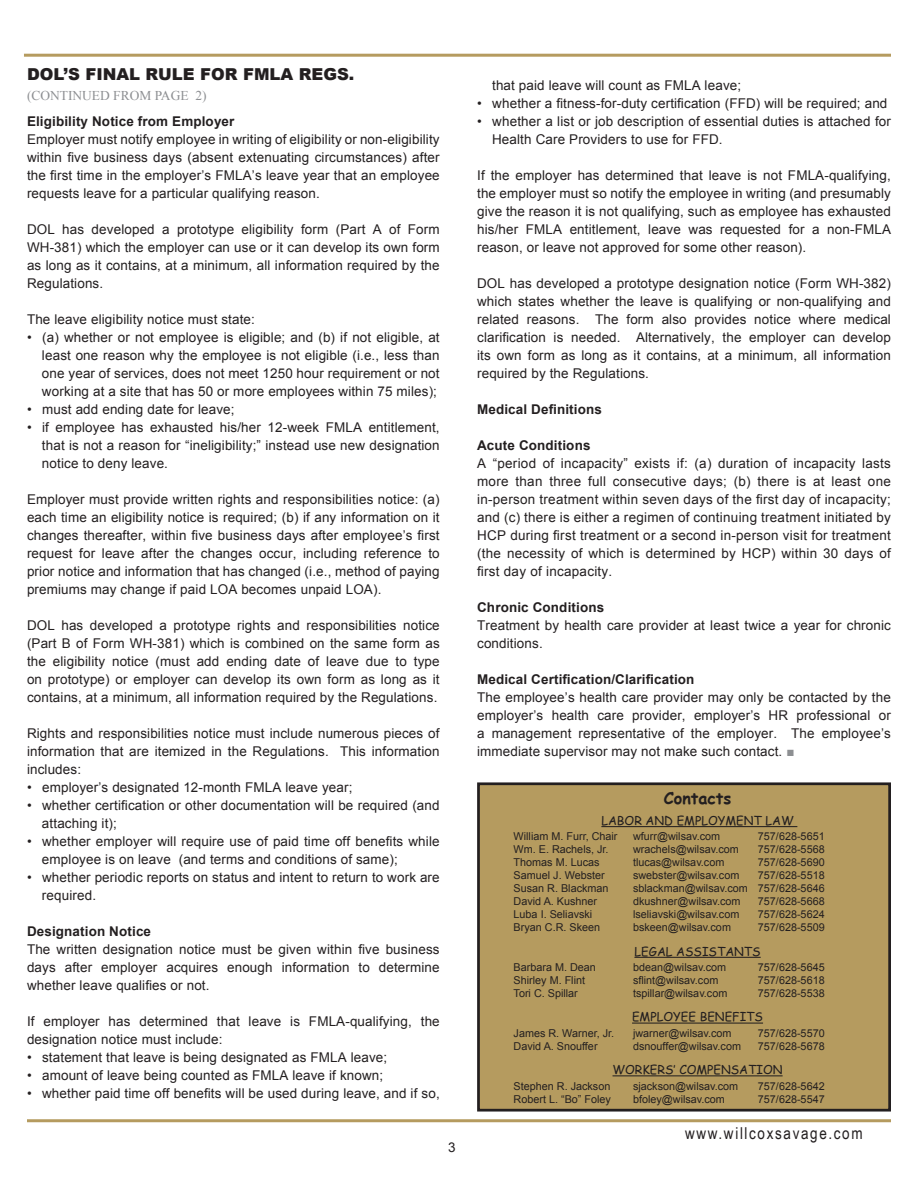
<style>
.page{position:relative;width:918px;height:1188px;background:#fff}
.page>*{position:absolute;margin:0;border:0;box-sizing:border-box;transform-origin:0 0}
.t1{font:900 16.5px "Arial";color:#231f20}
.t2{font:16.5px "Arial Narrow";letter-spacing:.1em;color:#231f20}
.t3{font:700 16.2px "Comic Sans MS";color:#231f20}
.t4{font:13.5px/18px "Arial";letter-spacing:.01em;color:#231f20;text-align:justify}
.t5{font:700 13.5px "Arial";letter-spacing:.01em;color:#231f20}
.t6{font:13.5px "Times New Roman";color:#8d8f92}
.t7{font:12.15px "Comic Sans MS";color:#231f20}
.t8{font:10.8px "Arial";color:#231f20}
.s1{color:#8d8f92}
</style>
<div class="page">
<hr style="left:27px;top:1119px;width:864px;height:3px;background:#b59b5f">
<hr style="left:24px;top:54px;width:867px;height:3px;background:#b59b5f">
<div style="left:478px;top:784px;width:412px;height:326px;background:#b59b5f"></div>
<hr style="left:601px;top:826px;width:196px;height:1px;background:#231f20">
<hr style="left:634px;top:957px;width:127px;height:1px;background:#231f20">
<hr style="left:632px;top:1023px;width:131px;height:1px;background:#231f20">
<hr style="left:613px;top:1075px;width:170px;height:1px;background:#231f20">
<div style="left:477px;top:782px;width:414px;height:330px;border:3px solid #231f20"></div>
<p class="t1" style="left:27px;top:62px;width:89px">DOL’S FINAL</p>
<p class="t1" style="left:146px;top:62px;width:68px">RULE FOR</p>
<p class="t1" style="left:243px;top:62px;width:113px">FMLA REGS.</p>
<p class="t6" style="left:27px;top:87px;width:181px">(CONTINUED fROM PAGE 2)</p>
<p class="t5" style="left:27px;top:112px;width:209px">Eligibility Notice from Employer</p>
<p class="t4" style="left:27px;top:130px;width:414px">Employer must notify employee in writing of eligibility or non-eligibility within five business days (absent extenuating circumstances) after the first time in the employer’s FMLA’s leave year that an employee requests leave for a particular qualifying reason.</p>
<p class="t4" style="left:27px;top:220px;width:414px">DOL has developed a prototype eligibility form (Part A of Form WH-381) which the employer can use or it can develop its own form as long as it contains, at a minimum, all information required by the Regulations.</p>
<p class="t4" style="left:27px;top:310px;width:229px">The leave eligibility notice must state:</p>
<p class="t4" style="left:42px;top:328px;width:399px;text-indent:-15px">• (a) whether or not employee is eligible; and (b) if not eligible, at least one reason why the employee is not eligible (i.e., less than one year of services, does not meet 1250 hour requirement or not working at a site that has 50 or more employees within 75 miles);</p>
<p class="t4" style="left:27px;top:400px;width:209px">• must add ending date for leave;</p>
<p class="t4" style="left:42px;top:418px;width:399px;text-indent:-15px">• if employee has exhausted his/her 12-week FMLA entitlement, that is not a reason for “ineligibility;” instead use new designation notice to deny leave.</p>
<p class="t4" style="left:27px;top:490px;width:414px">Employer must provide written rights and responsibilities notice: (a) each time an eligibility notice is required; (b) if any information on it changes thereafter, within five business days after employee’s first request for leave after the changes occur, including reference to prior notice and information that has changed (i.e., method of paying premiums may change if paid LOA becomes unpaid LOA).</p>
<p class="t4" style="left:27px;top:616px;width:414px">DOL has developed a prototype rights and responsibilities notice (Part B of Form WH-381) which is combined on the same form as the eligibility notice (must add ending date of leave due to type on prototype) or employer can develop its own form as long as it contains, at a minimum, all information required by the Regulations.</p>
<p class="t4" style="left:27px;top:724px;width:414px">Rights and responsibilities notice must include numerous pieces of information that are itemized in the Regulations. This information includes:</p>
<p class="t4" style="left:27px;top:778px;width:327px">• employer’s designated 12-month FMLA leave year;</p>
<p class="t4" style="left:42px;top:796px;width:399px;text-indent:-15px">• whether certification or other documentation will be required (and attaching it);</p>
<p class="t4" style="left:42px;top:832px;width:399px;text-indent:-15px">• whether employer will require use of paid time off benefits while employee is on leave (and terms and conditions of same);</p>
<p class="t4" style="left:42px;top:868px;width:399px;text-indent:-15px">• whether periodic reports on status and intent to return to work are required.</p>
<p class="t5" style="left:27px;top:922px;width:126px">Designation Notice</p>
<p class="t4" style="left:27px;top:940px;width:414px">The written designation notice must be given within five business days after employer acquires enough information to determine whether leave qualifies or not.</p>
<p class="t4" style="left:27px;top:1012px;width:414px">If employer has determined that leave is FMLA-qualifying, the designation notice must include:</p>
<p class="t4" style="left:27px;top:1048px;width:362px">• statement that leave is being designated as FMLA leave;</p>
<p class="t4" style="left:27px;top:1066px;width:358px">• amount of leave being counted as FMLA leave if known;</p>
<p class="t4" style="left:27px;top:1084px;width:414px">• whether paid time off benefits will be used during leave, and if so,</p>
<p class="t4" style="left:448px;top:1138px;width:9px">3</p>
<p class="t4" style="left:492px;top:76px;width:251px">that paid leave will count as FMLA leave;</p>
<p class="t4" style="left:477px;top:94px;width:412px">• whether a fitness-for-duty certification (FFD) will be required; and</p>
<p class="t4" style="left:492px;top:112px;width:400px;text-indent:-15px">• whether a list or job description of essential duties is attached for<br>Health Care Providers to use for FFD.</p>
<p class="t4" style="left:477px;top:166px;width:415px">If the employer has determined that leave is not FMLA-qualifying, the employer must so notify the employee in writing (and presumably give the reason it is not qualifying, such as employee has exhausted his/her FMLA entitlement, leave was requested for a non-FMLA reason, or leave not approved for some other reason).</p>
<p class="t4" style="left:477px;top:274px;width:415px">DOL has developed a prototype designation notice (Form WH-382) which states whether the leave is qualifying or non-qualifying and related reasons. The form also provides notice where medical clarification is needed. Alternatively, the employer can develop its own form as long as it contains, at a minimum, all information required by the Regulations.</p>
<p class="t5" style="left:477px;top:400px;width:126px">Medical Definitions</p>
<p class="t5" style="left:477px;top:436px;width:115px">Acute Conditions</p>
<p class="t4" style="left:477px;top:454px;width:415px">A “period of incapacity” exists if: (a) duration of incapacity lasts more than three full consecutive days; (b) there is at least one in-person treatment within seven days of the first day of incapacity; and (c) there is either a regimen of continuing treatment initiated by HCP during first treatment or a second in-person visit for treatment (the necessity of which is determined by HCP) within 30 days of first day of incapacity.</p>
<p class="t5" style="left:477px;top:598px;width:129px">Chronic Conditions</p>
<p class="t4" style="left:477px;top:616px;width:415px">Treatment by health care provider at least twice a year for chronic conditions.</p>
<p class="t5" style="left:477px;top:670px;width:219px">Medical Certification/Clarification</p>
<p class="t4" style="left:477px;top:688px;width:415px">The employee’s health care provider may only be contacted by the employer’s health care provider, employer’s HR professional or a management representative of the employer. The employee’s immediate supervisor may not make such contact. <span class="s1">■</span></p>
<p class="t3" style="left:664px;top:786px;width:69px">Contacts</p>
<p class="t7" style="left:601px;top:812px;width:194px">LABOR AND EMPLOYMENT LAW</p>
<p class="t8" style="left:514px;top:830px;width:105px">William M. Furr, Chair</p>
<p class="t8" style="left:633px;top:830px;width:89px">wfurr@wilsav.com</p>
<p class="t8" style="left:758px;top:830px;width:68px">757/628-5651</p>
<p class="t8" style="left:514px;top:843px;width:96px">Wm. E. Rachels, Jr.</p>
<p class="t8" style="left:633px;top:843px;width:107px">wrachels@wilsav.com</p>
<p class="t8" style="left:758px;top:843px;width:68px">757/628-5568</p>
<p class="t8" style="left:514px;top:856px;width:87px">Thomas M. Lucas</p>
<p class="t8" style="left:633px;top:856px;width:93px">tlucas@wilsav.com</p>
<p class="t8" style="left:758px;top:856px;width:68px">757/628-5690</p>
<p class="t8" style="left:514px;top:869px;width:93px">Samuel J. Webster</p>
<p class="t8" style="left:633px;top:869px;width:108px">swebster@wilsav.com</p>
<p class="t8" style="left:758px;top:869px;width:68px">757/628-5518</p>
<p class="t8" style="left:514px;top:881px;width:97px">Susan R. Blackman</p>
<p class="t8" style="left:633px;top:881px;width:193px">sblackman@wilsav.com 757/628-5646</p>
<p class="t8" style="left:514px;top:894px;width:85px">David A. Kushner</p>
<p class="t8" style="left:633px;top:894px;width:109px">dkushner@wilsav.com</p>
<p class="t8" style="left:758px;top:894px;width:68px">757/628-5668</p>
<p class="t8" style="left:514px;top:907px;width:80px">Luba I. Seliavski</p>
<p class="t8" style="left:633px;top:907px;width:108px">lseliavski@wilsav.com</p>
<p class="t8" style="left:758px;top:907px;width:68px">757/628-5624</p>
<p class="t8" style="left:514px;top:920px;width:88px">Bryan C.R. Skeen</p>
<p class="t8" style="left:633px;top:920px;width:99px">bskeen@wilsav.com</p>
<p class="t8" style="left:758px;top:920px;width:68px">757/628-5509</p>
<p class="t7" style="left:634px;top:942px;width:128px">LEGAL ASSISTANTS</p>
<p class="t8" style="left:514px;top:960px;width:84px">Barbara M. Dean</p>
<p class="t8" style="left:633px;top:960px;width:95px">bdean@wilsav.com</p>
<p class="t8" style="left:758px;top:960px;width:68px">757/628-5645</p>
<p class="t8" style="left:514px;top:973px;width:73px">Shirley M. Flint</p>
<p class="t8" style="left:633px;top:973px;width:87px">sflint@wilsav.com</p>
<p class="t8" style="left:758px;top:973px;width:68px">757/628-5618</p>
<p class="t8" style="left:514px;top:986px;width:66px">Tori C. Spillar</p>
<p class="t8" style="left:633px;top:986px;width:96px">tspillar@wilsav.com</p>
<p class="t8" style="left:758px;top:986px;width:68px">757/628-5538</p>
<p class="t7" style="left:632px;top:1008px;width:132px">EMPLOYEE BENEFITS</p>
<p class="t8" style="left:514px;top:1026px;width:102px">James R. Warner, Jr.</p>
<p class="t8" style="left:633px;top:1026px;width:100px">jwarner@wilsav.com</p>
<p class="t8" style="left:758px;top:1026px;width:68px">757/628-5570</p>
<p class="t8" style="left:514px;top:1039px;width:86px">David A. Snouffer</p>
<p class="t8" style="left:633px;top:1039px;width:109px">dsnouffer@wilsav.com</p>
<p class="t8" style="left:758px;top:1039px;width:68px">757/628-5678</p>
<p class="t7" style="left:613px;top:1061px;width:172px">WORKERS’ COMPENSATION</p>
<p class="t8" style="left:514px;top:1079px;width:98px">Stephen R. Jackson</p>
<p class="t8" style="left:633px;top:1079px;width:107px">sjackson@wilsav.com</p>
<p class="t8" style="left:758px;top:1079px;width:68px">757/628-5642</p>
<p class="t8" style="left:514px;top:1092px;width:99px">Robert L. “Bo” Foley</p>
<p class="t8" style="left:633px;top:1092px;width:93px">bfoley@wilsav.com</p>
<p class="t8" style="left:758px;top:1092px;width:68px">757/628-5547</p>
<p class="t2" style="left:685px;top:1121px;width:179px">www.willcoxsavage.com</p>
</div>
